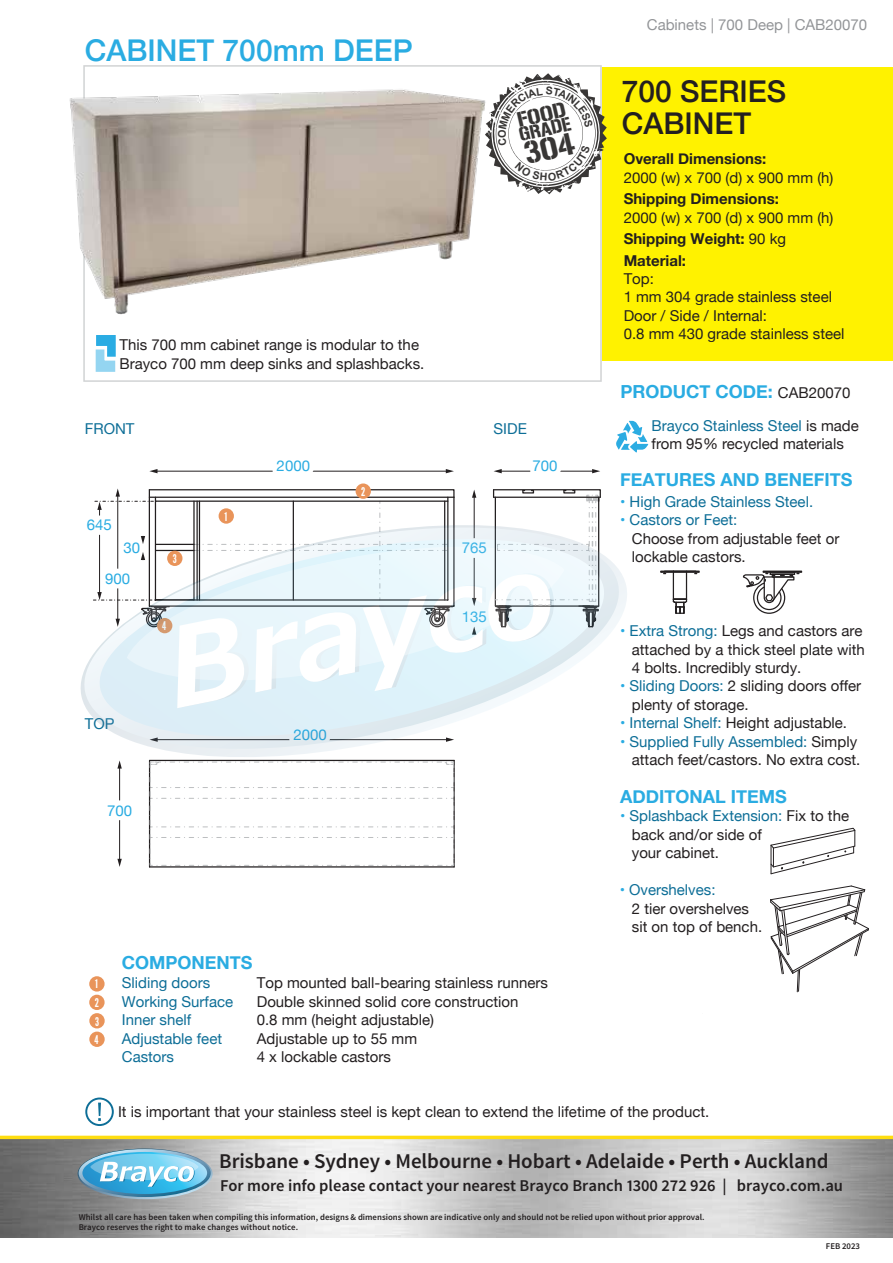
<style>
.page{position:relative;width:893px;height:1263px;background:#fff}
.page>*{position:absolute;margin:0;border:0;box-sizing:border-box;transform-origin:0 0}
.t1{font:500 30px/31.5px "Helvetica Neue";color:#231f20}
.t2{font:500 30px "Helvetica Neue";color:#2aace2}
.t3{font:21px "Falling Sky";letter-spacing:-.005em;color:#231f20}
.t4{font:18.45px "Gunplay";color:#383635;scale:1.09 1}
.t5{font:700 18px "Helvetica Neue";color:#2aace2}
.t6{font:16.95px "Gunplay";color:#383635}
.t7{font:16.5px "Falling Sky";color:#231f20}
.t8{font:15px/18.5px "Helvetica Neue";color:#231f20}
.t9{font:15px/18.5px "Helvetica Neue";color:#0d6e97}
.t10{font:700 15px "Helvetica Neue";color:#231f20}
.t11{font:15px "Helvetica Neue";color:#2aace2}
.t12{font:15px "Helvetica Neue";color:#939598}
.t13{font:12px/18.5px "League Gothic";color:#fff;text-align:justify}
.t14{font:8.7px/10.5px "Falling Sky";color:#231f20}
.s1{font-weight:700}
.s2{font-weight:400;font-size:15px;color:#231f20}
.s3{color:#0d6e97}
.s4{color:#2aace2}
</style>
<div class="page">
<div style="left:603px;top:67px;width:290px;height:293px;background:#fff200"></div>
<svg style="left:83px;top:65px;width:519px;height:317px"></svg>
<hr style="left:119px;top:767px;width:1px;height:93px;background:#231f20">
<svg style="left:117px;top:760px;width:5px;height:8px"></svg>
<svg style="left:117px;top:859px;width:5px;height:8px"></svg>
<svg style="left:119px;top:793px;width:2px;height:35px"></svg>
<hr style="left:149px;top:760px;width:1px;height:107px;background:#231f20">
<hr style="left:150px;top:760px;width:304px;height:1px;background:#231f20">
<hr style="left:453px;top:760px;width:2px;height:107px;background:#231f20">
<hr style="left:150px;top:866px;width:304px;height:1px;background:#231f20">
<svg style="left:149px;top:761px;width:305px;height:105px"></svg>
<svg style="left:85px;top:1097px;width:29px;height:29px"></svg>
<img style="left:0;top:1139px;width:893px;height:98px">
<hr style="left:0;top:1136px;width:893px;height:3px;background:#fedd10">
<svg style="left:78px;top:1148px;width:135px;height:51px"></svg>
<svg style="left:79px;top:1149px;width:132px;height:48px"></svg>
<svg style="left:82px;top:1152px;width:125px;height:42px"></svg>
<svg style="left:100px;top:1172px;width:95px;height:15px"></svg>
<svg style="left:90px;top:1154px;width:109px;height:26px"></svg>
<svg style="left:616px;top:421px;width:32px;height:31px"></svg>
<img style="left:69px;top:65px;width:444px;height:278px">
<svg style="left:672px;top:573px;width:16px;height:41px"></svg>
<hr style="left:665px;top:570px;width:31px;height:2px;background:#231f20">
<div style="left:660px;top:571px;width:40px;height:2px;border:1px solid #231f20"></div>
<div style="left:763px;top:570px;width:39px;height:3px;border:1px solid #231f20"></div>
<svg style="left:742px;top:572px;width:57px;height:42px"></svg>
<svg style="left:770px;top:827px;width:86px;height:48px"></svg>
<svg style="left:770px;top:885px;width:99px;height:107px"></svg>
<div style="left:89px;top:976px;width:16px;height:15px;background:#e9945a;border-radius:50%"></div>
<div style="left:89px;top:995px;width:16px;height:15px;background:#e9945a;border-radius:50%"></div>
<div style="left:89px;top:1013px;width:16px;height:15px;background:#e9945a;border-radius:50%"></div>
<div style="left:89px;top:1031px;width:16px;height:16px;background:#e9945a;border-radius:50%"></div>
<svg style="left:95px;top:334px;width:21px;height:38px"></svg>
<svg style="left:86px;top:563px;width:541px;height:194px"></svg>
<svg style="left:91px;top:554px;width:522px;height:197px"></svg>
<svg style="left:80px;top:469px;width:521px;height:239px"></svg>
<svg style="left:116px;top:525px;width:459px;height:186px"></svg>
<svg style="left:485px;top:73px;width:122px;height:121px"></svg>
<h1 class="t2" style="left:85px;top:26px;width:329px">CABINET 700mm DEEP</h1>
<p class="t4" style="left:515px;top:109px;width:47px;rotate:-13deg">FOOD</p>
<p class="t6" style="left:517px;top:126px;width:54px;rotate:-13deg">GRADE</p>
<p class="t8" style="left:119px;top:336px;width:306px">This 700 mm cabinet range is modular to the<br>Brayco 700 mm deep sinks and splashbacks.</p>
<p class="t9" style="left:85px;top:421px;width:51px">FRONT</p>
<p class="t9" style="left:494px;top:421px;width:35px">SIDE</p>
<p class="t11" style="left:277px;top:455px;width:35px">2000</p>
<p class="t11" style="left:532px;top:455px;width:27px">700</p>
<p class="t11" style="left:87px;top:514px;width:27px">645</p>
<p class="t11" style="left:123px;top:536px;width:18px">30</p>
<p class="t11" style="left:105px;top:568px;width:27px">900</p>
<p class="t13" style="left:173px;top:550px;width:6px">3</p>
<p class="t13" style="left:162px;top:617px;width:6px">4</p>
<p class="t9" style="left:85px;top:716px;width:31px">TOP</p>
<p class="t11" style="left:107px;top:799px;width:27px">700</p>
<p class="t13" style="left:224px;top:507px;width:4px">1</p>
<p class="t13" style="left:361px;top:482px;width:6px">2</p>
<p class="t11" style="left:293px;top:723px;width:35px">2000</p>
<p class="t5" style="left:122px;top:949px;width:132px">COMPONENTS</p>
<p class="t11" style="left:462px;top:537px;width:27px">765</p>
<p class="t11" style="left:462px;top:605px;width:27px">135</p>
<p class="t13" style="left:94px;top:975px;width:6px">1<br>2<br>3<br>4</p>
<p class="t9" style="left:122px;top:974px;width:113px">Sliding doors<br>Working Surface<br>Inner shelf<br>Adjustable feet<br>Castors</p>
<p class="t8" style="left:257px;top:974px;width:293px">Top mounted ball-bearing stainless runners<br>Double skinned solid core construction<br>0.8 mm (height adjustable)<br>Adjustable up to 55 mm<br>4 x lockable castors</p>
<p class="t12" style="left:647px;top:14px;width:222px">Cabinets | 700 Deep | CAB20070</p>
<h1 class="t1" style="left:622px;top:73px;width:166px">700 SERIES<br>CABINET</h1>
<p class="t10" style="left:624px;top:147px;width:144px">Overall Dimensions:</p>
<p class="t8" style="left:624px;top:169px;width:211px">2000 (w) x 700 (d) x 900 mm (h)</p>
<p class="t10" style="left:624px;top:187px;width:157px">Shipping Dimensions:</p>
<p class="t8" style="left:624px;top:207px;width:211px;line-height:21.5px">2000 (w) x 700 (d) x 900 mm (h)<br><span class="s1">Shipping Weight:</span> 90 kg<br><span class="s1">Material:</span></p>
<p class="t8" style="left:624px;top:270px;width:222px">Top:<br>1 mm 304 grade stainless steel<br>Door / Side / Internal:<br>0.8 mm 430 grade stainless steel</p>
<p class="t5" style="left:620px;top:377px;width:231px">PRODUCT CODE: <span class="s2">CAB20070</span></p>
<p class="t8" style="left:652px;top:417px;width:209px;line-height:18px"><span class="s3">Brayco Stainless Steel</span> is made from 95% recycled materials</p>
<p class="t5" style="left:620px;top:465px;width:234px">FEATURES AND BENEFITS</p>
<p class="t9" style="left:620px;top:493px;width:195px"><span class="s4">•</span> High Grade Stainless Steel.</p>
<p class="t8" style="left:632px;top:512px;width:209px;text-indent:-12px"><span class="s4">•</span> <span class="s3">Castors or Feet:<br></span>Choose from adjustable feet or lockable castors.</p>
<p class="t8" style="left:632px;top:622px;width:235px;text-indent:-12px"><span class="s4">•</span> <span class="s3">Extra Strong:</span> Legs and castors are attached by a thick steel plate with<br>4 bolts. Incredibly sturdy.</p>
<p class="t8" style="left:632px;top:678px;width:231px;text-indent:-12px"><span class="s4">•</span> <span class="s3">Sliding Doors:</span> 2 sliding doors offer plenty of storage.</p>
<p class="t8" style="left:620px;top:715px;width:228px"><span class="s4">•</span> <span class="s3">Internal Shelf:</span> Height adjustable.</p>
<p class="t8" style="left:620px;top:733px;width:242px;text-align:right"><span class="s4">•</span> <span class="s3">Supplied Fully Assembled:</span> Simply attach feet/castors. No extra cost.</p>
<p class="t5" style="left:620px;top:782px;width:168px">ADDITONAL ITEMS</p>
<p class="t8" style="left:632px;top:808px;width:219px;text-indent:-12px"><span class="s4">•</span> <span class="s3">Splashback Extension:</span> Fix to the back and/or side of<br>your cabinet.</p>
<p class="t8" style="left:632px;top:881px;width:132px;text-indent:-12px"><span class="s4">•</span> <span class="s3">Overshelves:<br></span>2 tier overshelves sit on top of bench.</p>
<p class="t8" style="left:118px;top:1103px;width:593px">It is important that your stainless steel is kept clean to extend the lifetime of the product.</p>
<h2 class="t3" style="left:219px;top:1148px;width:611px">Brisbane • Sydney • Melbourne • Hobart • Adelaide • Perth • Auckland</h2>
<p class="t7" style="left:220px;top:1175px;width:624px">For more info please contact your nearest Brayco Branch 1300 272 926 | brayco.com.au</p>
<p class="t14" style="left:79px;top:1212px;width:627px">Whilst all care has been taken when compiling this information, designs &amp; dimensions shown are indicative only and should not be relied upon without prior approval.<br>Brayco reserves the right to make changes without notice.</p>
<p class="t14" style="left:826px;top:1240px;width:36px">FEB 2023</p>
</div>
